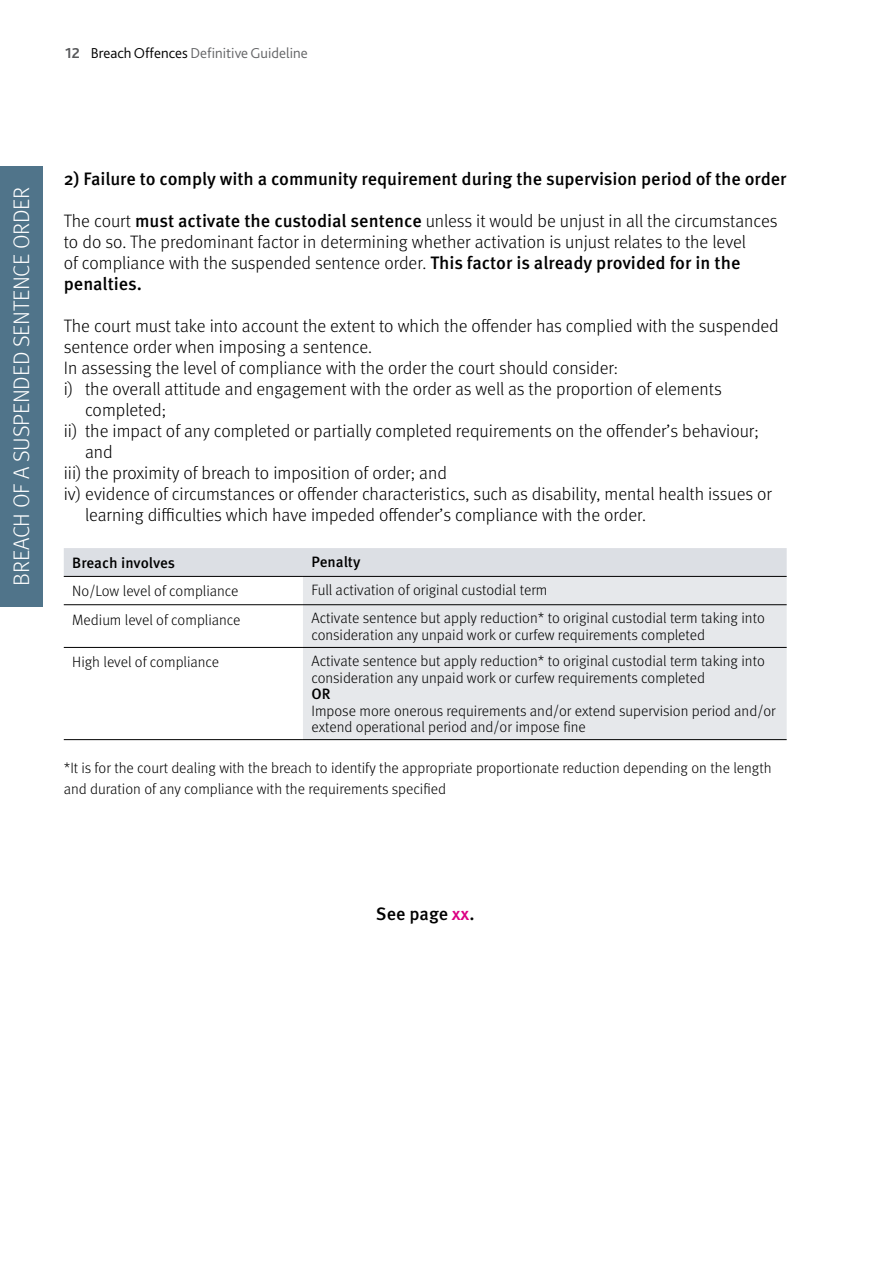
<style>
.page{position:relative;width:893px;height:1263px;background:#fff}
.page>*{position:absolute;margin:0;border:0;box-sizing:border-box;transform-origin:0 0}
.t1{font:300 22.5px "Meta OT";letter-spacing:-.005em;color:#fff}
.body_text{font:300 18px/21px "Meta OT";color:#000}
.body_text-2{font:500 18px "Meta OT";color:#000}
.table_text{font:300 15px/16.5px "Meta OT";color:#000}
.B_head{font:300 15px/21px "Meta OT";color:#000}
.t2{font:300 15px "Bliss 2";color:#636466}
.table_text_bold{font:500 15px "Meta OT";letter-spacing:-.005em;color:#000}
.table_text-2{font:500 15px "Meta OT";color:#000}
.s1{font-weight:700;color:#58595b}
.s2{color:#000}
.s3{font-weight:500}
.s4{color:#dc0083}
</style>
<div class="page">
<div style="left:0;top:166px;width:43px;height:440px;background:#50748a"></div>
<div style="left:64px;top:548px;width:723px;height:28px;background:#dcdfe4"></div>
<div style="left:303px;top:577px;width:484px;height:162px;background:#e6e8eb"></div>
<hr style="left:64px;top:576px;width:239px;height:1px;background:#000">
<hr style="left:303px;top:576px;width:484px;height:1px;background:#000">
<hr style="left:64px;top:604px;width:239px;height:1px;background:#000">
<hr style="left:303px;top:604px;width:484px;height:1px;background:#000">
<hr style="left:64px;top:647px;width:239px;height:1px;background:#000">
<hr style="left:303px;top:647px;width:484px;height:1px;background:#000">
<hr style="left:64px;top:739px;width:239px;height:1px;background:#000">
<hr style="left:303px;top:739px;width:484px;height:1px;background:#000">
<p class="t2" style="left:65px;top:43px;width:244px"><span class="s1">12</span> <span class="s2">Breach Offences</span> Definitive Guideline</p>
<p class="t1" style="left:8px;top:586px;width:400px;rotate:-90deg">BREACH OF A SUSPENDED SENTENCE ORDER</p>
<p class="body_text-2" style="left:64px;top:168px;width:724px">2) Failure to comply with a community requirement during the supervision period of the order</p>
<p class="body_text" style="left:64px;top:211px;width:715px">The court <span class="s3">must activate the custodial sentence</span> unless it would be unjust in all the circumstances to do so. The predominant factor in determining whether activation is unjust relates to the level<br>of compliance with the suspended sentence order. <span class="s3">This factor is already provided for in the penalties.</span></p>
<p class="body_text" style="left:64px;top:316px;width:716px">The court must take into account the extent to which the offender has complied with the suspended sentence order when imposing a sentence.</p>
<p class="body_text" style="left:64px;top:358px;width:556px">In assessing the level of compliance with the order the court should consider:</p>
<p class="body_text" style="left:85px;top:379px;width:638px;text-indent:-21px">i) the overall attitude and engagement with the order as well as the proportion of elements completed;</p>
<p class="body_text" style="left:85px;top:421px;width:675px;text-indent:-21px">ii) the impact of any completed or partially completed requirements on the offender’s behaviour; and</p>
<p class="body_text" style="left:64px;top:463px;width:385px">iii) the proximity of breach to imposition of order; and</p>
<p class="body_text" style="left:85px;top:484px;width:688px;text-indent:-21px">iv) evidence of circumstances or offender characteristics, such as disability, mental health issues or learning difficulties which have impeded offender’s compliance with the order.</p>
<p class="table_text_bold" style="left:72px;top:554px;width:104px">Breach involves</p>
<p class="table_text_bold" style="left:311px;top:553px;width:50px">Penalty</p>
<p class="table_text" style="left:72px;top:583px;width:168px">No/Low level of compliance</p>
<p class="table_text" style="left:311px;top:582px;width:237px">Full activation of original custodial term</p>
<p class="table_text" style="left:72px;top:611px;width:170px">Medium level of compliance</p>
<p class="table_text" style="left:311px;top:610px;width:455px">Activate sentence but apply reduction* to original custodial term taking into consideration any unpaid work or curfew requirements completed</p>
<p class="table_text" style="left:72px;top:654px;width:148px">High level of compliance</p>
<p class="table_text" style="left:311px;top:653px;width:455px">Activate sentence but apply reduction* to original custodial term taking into consideration any unpaid work or curfew requirements completed</p>
<p class="table_text-2" style="left:311px;top:685px;width:21px">OR</p>
<p class="table_text" style="left:311px;top:702px;width:466px">Impose more onerous requirements and/or extend supervision period and/or extend operational period and/or impose fine</p>
<p class="B_head" style="left:64px;top:758px;width:709px">*It is for the court dealing with the breach to identify the appropriate proportionate reduction depending on the length and duration of any compliance with the requirements specified</p>
<p class="body_text-2" style="left:376px;top:903px;width:100px">See page <span class="s4">xx</span>.</p>
</div>
